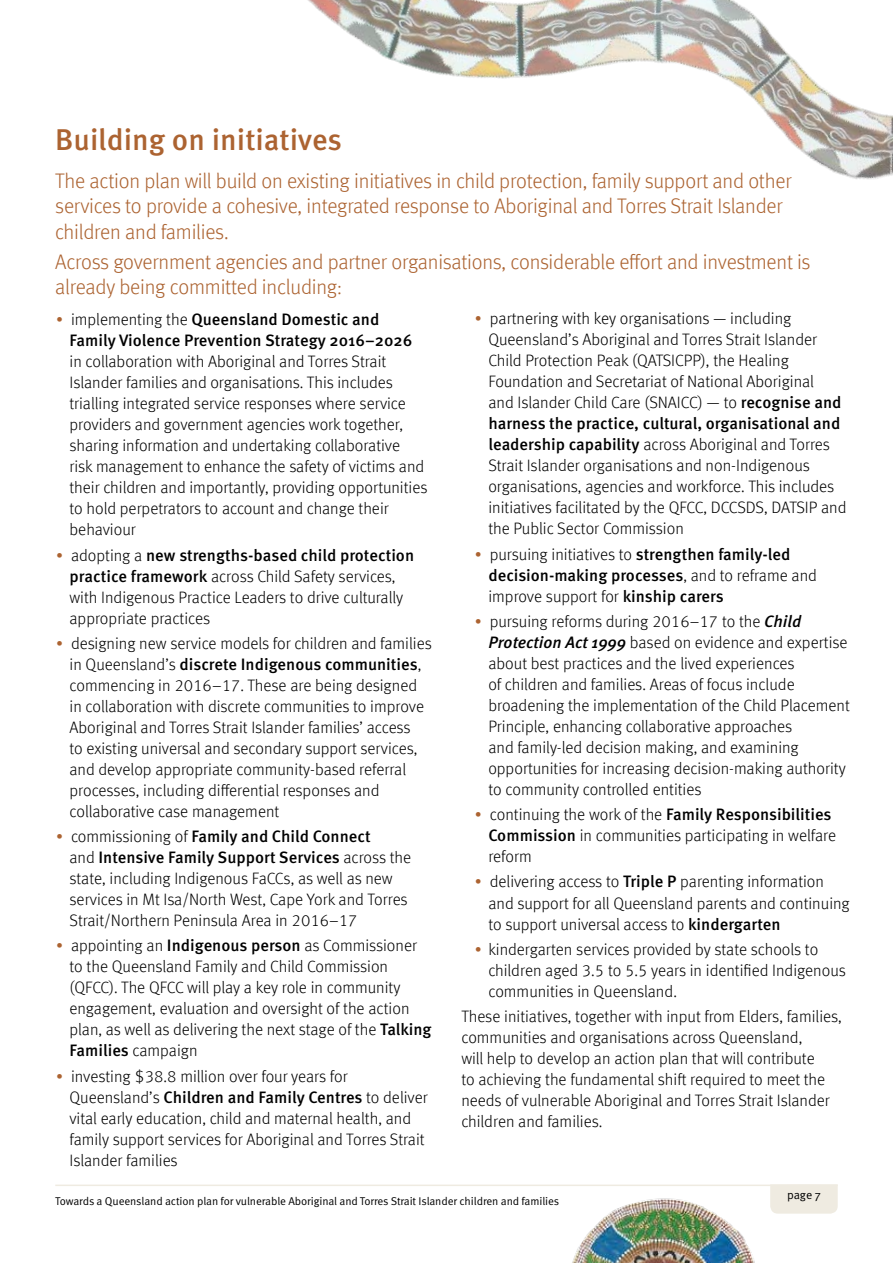
<style>
.page{position:relative;width:893px;height:1263px;background:#fff}
.page>*{position:absolute;margin:0;border:0;box-sizing:border-box;transform-origin:0 0}
.t1{font:500 30px "Meta OT";color:#ac6331}
.t2{font:300 21px/25.5px "Meta Offc";letter-spacing:-.01em;color:#ac6331}
.t3{font:300 16.5px/21px "Meta Offc";color:#000}
.t4{font:500 16.5px/21px "Meta OT";color:#000}
.t5{font:12px "Meta OT Norm";color:#000}
.t6{font:11.25px "Meta OT Norm";letter-spacing:-.01em;color:#000}
.s1{font-family:"Meta Offc";font-weight:300;color:#ac6331}
.s2{font-family:"Meta Offc";font-weight:300}
.s3{font-family:"Meta OT";font-weight:500}
.s4{color:#ac6331}
.s5{font-family:"Meta OT";font-weight:500;font-style:italic}
</style>
<div class="page">
<hr style="left:55px;top:1184px;width:783px;height:2px;background:#efebe1">
<div style="left:774px;top:1184px;width:64px;height:29px;background:#efebe1"></div>
<img style="left:308px;top:0;width:585px;height:179px">
<img style="left:531px;top:1184px;width:243px;height:79px">
<h1 class="t1" style="left:55px;top:121px;width:288px">Building on initiatives</h1>
<p class="t2" style="left:55px;top:168px;width:738px">The action plan will build on existing initiatives in child protection, family support and other services to provide a cohesive, integrated response to Aboriginal and Torres Strait Islander children and families.</p>
<p class="t2" style="left:55px;top:249px;width:757px">Across government agencies and partner organisations, considerable effort and investment is already being committed including:</p>
<p class="t4" style="left:70px;top:309px;width:345px;text-indent:-13px"><span class="s1">•</span> <span class="s2">implementing the</span> Queensland Domestic and<br>Family Violence Prevention Strategy 2016–2026</p>
<p class="t3" style="left:70px;top:351px;width:359px">in collaboration with Aboriginal and Torres Strait Islander families and organisations. This includes trialling integrated service responses where service providers and government agencies work together, sharing information and undertaking collaborative risk management to enhance the safety of victims and their children and importantly, providing opportunities to hold perpetrators to account and change their behaviour</p>
<p class="t4" style="left:56px;top:545px;width:360px"><span class="s1">•</span> <span class="s2">adopting a</span> new strengths-based child protection</p>
<p class="t3" style="left:70px;top:566px;width:335px"><span class="s3">practice framework</span> across Child Safety services, with Indigenous Practice Leaders to drive culturally appropriate practices</p>
<p class="t3" style="left:56px;top:633px;width:377px"><span class="s4">•</span> designing new service models for children and families</p>
<p class="t4" style="left:70px;top:654px;width:353px"><span class="s2">in Queensland’s</span> discrete Indigenous communities<span class="s2">,</span></p>
<p class="t3" style="left:70px;top:675px;width:356px">commencing in 2016–17. These are being designed in collaboration with discrete communities to improve Aboriginal and Torres Strait Islander families’ access to existing universal and secondary support services, and develop appropriate community-based referral processes, including differential responses and collaborative case management</p>
<p class="t4" style="left:70px;top:826px;width:343px;text-indent:-13px"><span class="s1">•</span> <span class="s2">commissioning of</span> Family and Child Connect<br><span class="s2">and</span> Intensive Family Support Services <span class="s2">across the</span></p>
<p class="t3" style="left:70px;top:868px;width:340px">state, including Indigenous FaCCs, as well as new services in Mt Isa/North West, Cape York and Torres<br>Strait/Northern Peninsula Area in 2016–17</p>
<p class="t3" style="left:70px;top:936px;width:364px;text-indent:-13px"><span class="s4">•</span> appointing an <span class="s3">Indigenous person</span> as Commissioner to the Queensland Family and Child Commission (QFCC). The QFCC will play a key role in community engagement, evaluation and oversight of the action plan, as well as delivering the next stage of the <span class="s3">Talking</span></p>
<p class="t4" style="left:70px;top:1040px;width:130px">Families <span class="s2">campaign</span></p>
<p class="t3" style="left:56px;top:1066px;width:293px"><span class="s4">•</span> investing $38.8 million over four years for</p>
<p class="t4" style="left:70px;top:1087px;width:360px"><span class="s2">Queensland’s</span> Children and Family Centres <span class="s2">to deliver</span></p>
<p class="t3" style="left:70px;top:1108px;width:357px">vital early education, child and maternal health, and family support services for Aboriginal and Torres Strait<br>Islander families</p>
<p class="t3" style="left:488px;top:309px;width:355px;text-indent:-13px"><span class="s4">•</span> partnering with key organisations — including Queensland’s Aboriginal and Torres Strait Islander Child Protection Peak (QATSICPP), the Healing Foundation and Secretariat of National Aboriginal and Islander Child Care (SNAICC) — to <span class="s3">recognise and</span></p>
<p class="t4" style="left:488px;top:413px;width:353px">harness the practice, cultural, organisational and</p>
<p class="t3" style="left:488px;top:435px;width:360px"><span class="s3">leadership capability</span> across Aboriginal and Torres Strait Islander organisations and non-Indigenous organisations, agencies and workforce. This includes initiatives facilitated by the QFCC, DCCSDS, DATSIP and the Public Sector Commission</p>
<p class="t3" style="left:475px;top:544px;width:317px"><span class="s4">•</span> pursuing initiatives to <span class="s3">strengthen family-led</span></p>
<p class="t4" style="left:488px;top:565px;width:330px">decision-making processes<span class="s2">, and to reframe and</span></p>
<p class="t3" style="left:488px;top:586px;width:237px">improve support for <span class="s3">kinship carers</span></p>
<p class="t3" style="left:488px;top:611px;width:363px;text-indent:-13px"><span class="s4">•</span> pursuing reforms during 2016–17 to the <span class="s5">Child Protection Act 1999</span> based on evidence and expertise about best practices and the lived experiences<br>of children and families. Areas of focus include broadening the implementation of the Child Placement Principle, enhancing collaborative approaches<br>and family-led decision making, and examining opportunities for increasing decision-making authority to community controlled entities</p>
<p class="t3" style="left:488px;top:804px;width:349px;text-indent:-13px"><span class="s4">•</span> continuing the work of the <span class="s3">Family Responsibilities<br>Commission</span> in communities participating in welfare reform</p>
<p class="t3" style="left:488px;top:872px;width:363px;text-indent:-13px"><span class="s4">•</span> delivering access to <span class="s3">Triple P</span> parenting information and support for all Queensland parents and continuing to support universal access to <span class="s3">kindergarten</span></p>
<p class="t3" style="left:488px;top:939px;width:359px;text-indent:-13px"><span class="s4">•</span> kindergarten services provided by state schools to children aged 3.5 to 5.5 years in identified Indigenous communities in Queensland.</p>
<p class="t3" style="left:461px;top:1006px;width:382px">These initiatives, together with input from Elders, families, communities and organisations across Queensland,<br>will help to develop an action plan that will contribute<br>to achieving the fundamental shift required to meet the needs of vulnerable Aboriginal and Torres Strait Islander children and families.</p>
<p class="t6" style="left:55px;top:1194px;width:506px">Towards a Queensland action plan for vulnerable Aboriginal and Torres Strait Islander children and families</p>
<p class="t5" style="left:787px;top:1187px;width:35px">page 7</p>
</div>
